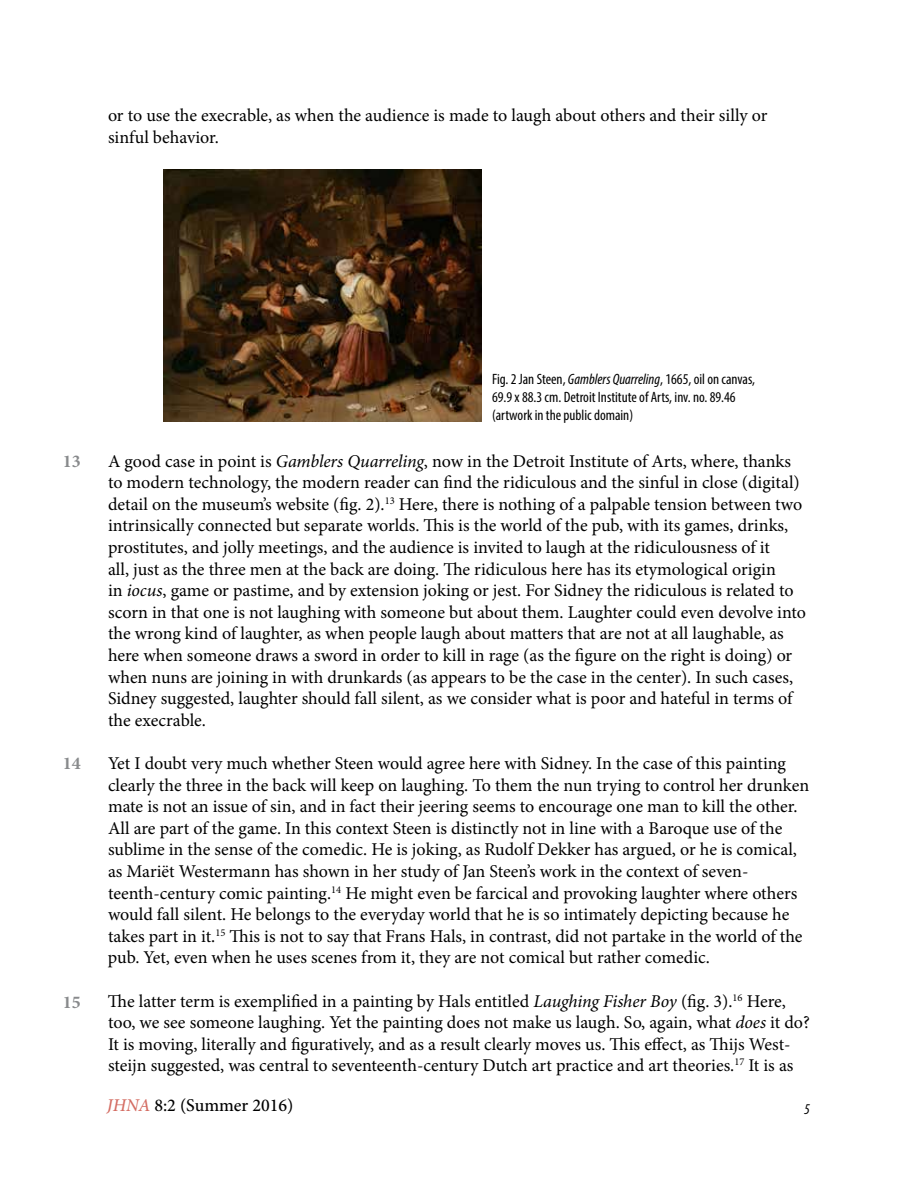
<style>
.page{position:relative;width:918px;height:1188px;background:#fff}
.page>*{position:absolute;margin:0;border:0;box-sizing:border-box;transform-origin:0 0}
.t1{font:18px/21.6px "Minion Pro";color:#000}
.t2{font:500 18px "Minion Pro";color:#000}
.t3{font:700 18px "Minion Pro";color:#888a8c}
.t4{font:condensed 15px/18px "Myriad Pro";color:#000}
.t5{font:italic condensed 15px "Myriad Pro";color:#000}
.s1{font-style:italic}
.s2{font-style:italic;color:#d46c62}
</style>
<div class="page">
<img style="left:164px;top:170px;width:318px;height:251px">
<p class="t1" style="left:108px;top:105px;width:661px">or to use the execrable, as when the audience is made to laugh about others and their silly or sinful behavior.</p>
<p class="t3" style="left:63px;top:448px;width:19px">13</p>
<p class="t3" style="left:63px;top:751px;width:19px">14</p>
<p class="t3" style="left:63px;top:989px;width:19px">15</p>
<p class="t4" style="left:492px;top:370px;width:265px">Fig. 2 Jan Steen, <span class="s1">Gamblers Quarreling</span>, 1665, oil on canvas,<br>69.9 x 88.3 cm. Detroit Institute of Arts, inv. no. 89.46 (artwork in the public domain)</p>
<p class="t1" style="left:108px;top:450px;width:700px">A good case in point is <span class="s1">Gamblers Quarreling</span>, now in the Detroit Institute of Arts, where, thanks to modern technology, the modern reader can find the ridiculous and the sinful in close (digital) detail on the museum’s website (fig. 2).<sup>13</sup> Here, there is nothing of a palpable tension between two intrinsically connected but separate worlds. This is the world of the pub, with its games, drinks, prostitutes, and jolly meetings, and the audience is invited to laugh at the ridiculousness of it<br>all, just as the three men at the back are doing. The ridiculous here has its etymological origin<br>in <span class="s1">iocus</span>, game or pastime, and by extension joking or jest. For Sidney the ridiculous is related to scorn in that one is not laughing with someone but about them. Laughter could even devolve into the wrong kind of laughter, as when people laugh about matters that are not at all laughable, as here when someone draws a sword in order to kill in rage (as the figure on the right is doing) or when nuns are joining in with drunkards (as appears to be the case in the center). In such cases, Sidney suggested, laughter should fall silent, as we consider what is poor and hateful in terms of the execrable.</p>
<p class="t1" style="left:108px;top:753px;width:703px">Yet I doubt very much whether Steen would agree here with Sidney. In the case of this painting clearly the three in the back will keep on laughing. To them the nun trying to control her drunken mate is not an issue of sin, and in fact their jeering seems to encourage one man to kill the other.<br>All are part of the game. In this context Steen is distinctly not in line with a Baroque use of the sublime in the sense of the comedic. He is joking, as Rudolf Dekker has argued, or he is comical, as Mariët Westermann has shown in her study of Jan Steen’s work in the context of seven&shy;teenth-century comic painting.<sup>14</sup> He might even be farcical and provoking laughter where others would fall silent. He belongs to the everyday world that he is so intimately depicting because he takes part in it.<sup>15</sup> This is not to say that Frans Hals, in contrast, did not partake in the world of the pub. Yet, even when he uses scenes from it, they are not comical but rather comedic.</p>
<p class="t1" style="left:108px;top:990px;width:703px">The latter term is exemplified in a painting by Hals entitled <span class="s1">Laughing Fisher Boy</span> (fig. 3).<sup>16</sup> Here, too, we see someone laughing. Yet the painting does not make us laugh. So, again, what <span class="s1">does</span> it do?<br>It is moving, literally and figuratively, and as a result clearly moves us. This effect, as Thijs West&shy;steijn suggested, was central to seventeenth-century Dutch art practice and art theories.<sup>17</sup> It is as</p>
<p class="t2" style="left:107px;top:1093px;width:188px"><span class="s2">JHNA</span> 8:2 (Summer 2016)</p>
<p class="t5" style="left:804px;top:1100px;width:7px">5</p>
</div>
